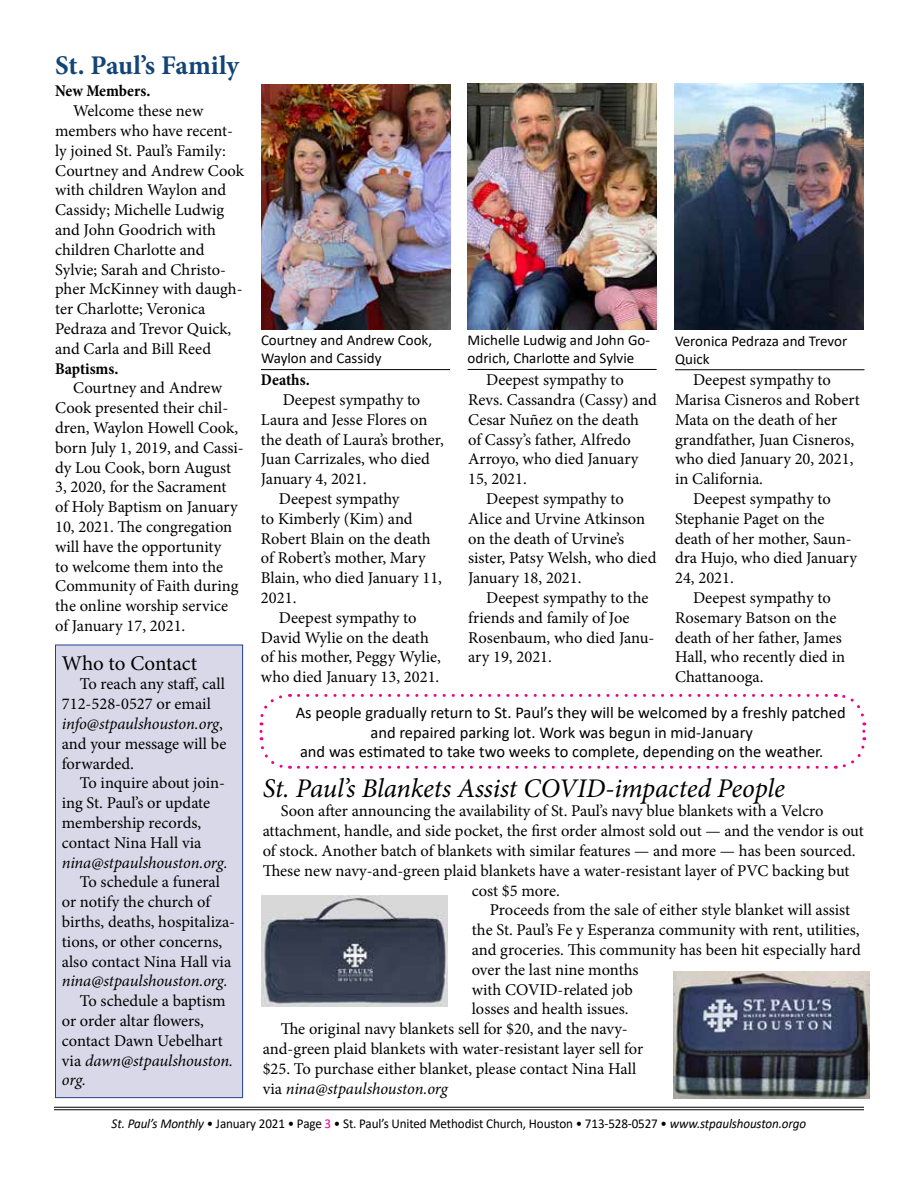
<style>
.page{position:relative;width:918px;height:1188px;background:#fff}
.page>*{position:absolute;margin:0;border:0;box-sizing:border-box;transform-origin:0 0}
.t1{font:italic 27px "Minion Pro";letter-spacing:-.01em;color:#000}
.t2{font:700 27px "Minion Pro";letter-spacing:-.005em;color:#124477}
.t3{font:21px "Minion Pro";letter-spacing:-.005em;color:#000}
.t4{font:16.5px/19.8px "Minion Pro";color:#000}
.t5{font:16.5px "Calibri";color:#000}
.t6{font:italic 16.5px "Minion Pro";letter-spacing:-.01em;color:#000}
.t7{font:700 condensed 16.5px "Minion Pro";letter-spacing:-.005em;color:#000}
.t8{font:15px/18px "Calibri";color:#000}
.t9{font:13.5px "Calibri";letter-spacing:-.01em;color:#000}
.s1{font-style:italic}
.s2{font-style:normal}
.s3{color:#ec008c}
</style>
<div class="page">
<hr style="left:54px;top:1107px;width:810px;height:1px;background:#000">
<hr style="left:54px;top:1109px;width:810px;height:1px;background:#000">
<div style="left:56px;top:645px;width:187px;height:453px;background:#d9d8e9"></div>
<div style="left:55px;top:645px;width:188px;height:453px;border:1px solid #25408f"></div>
<img style="left:261px;top:85px;width:189px;height:245px">
<img style="left:468px;top:83px;width:189px;height:247px">
<img style="left:675px;top:83px;width:189px;height:247px">
<hr style="left:261px;top:369px;width:189px;height:1px;background:#000">
<hr style="left:468px;top:369px;width:189px;height:1px;background:#000">
<hr style="left:675px;top:369px;width:189px;height:1px;background:#000">
<img style="left:674px;top:972px;width:196px;height:126px">
<img style="left:262px;top:895px;width:185px;height:111px">
<svg style="left:259px;top:695px;width:23px;height:30px"></svg>
<svg style="left:259px;top:731px;width:32px;height:38px"></svg>
<svg style="left:298px;top:737px;width:569px;height:32px"></svg>
<svg style="left:835px;top:693px;width:31px;height:38px"></svg>
<svg style="left:290px;top:694px;width:536px;height:3px"></svg>
<h1 class="t2" style="left:55px;top:46px;width:185px">St. Paul’s Family</h1>
<p class="t7" style="left:55px;top:80px;width:97px">New Members.</p>
<p class="t4" style="left:55px;top:101px;width:190px;text-indent:18px">Welcome these new members who have recent&shy;ly joined St. Paul’s Family:<br>Courtney and Andrew Cook with children Waylon and<br>Cassidy; Michelle Ludwig and John Goodrich with children Charlotte and<br>Sylvie; Sarah and Christo&shy;pher McKinney with daugh&shy;ter Charlotte; Veronica<br>Pedraza and Trevor Quick, and Carla and Bill Reed</p>
<p class="t7" style="left:55px;top:357px;width:65px">Baptisms.</p>
<p class="t4" style="left:55px;top:378px;width:190px;text-indent:18px">Courtney and Andrew<br>Cook presented their chil&shy;dren, Waylon Howell Cook, born July 1, 2019, and Cassi&shy;dy Lou Cook, born August<br>3, 2020, for the Sacrament of Holy Baptism on January<br>10, 2021. The congregation will have the opportunity<br>to welcome them into the<br>Community of Faith during the online worship service of January 17, 2021.</p>
<p class="t3" style="left:62px;top:649px;width:137px">Who to Contact</p>
<p class="t4" style="left:62px;top:674px;width:166px;text-indent:18px">To reach any staff, call<br>712-528-0527 or email <span class="s1">info@stpaulshouston.org</span>, and your message will be forwarded.</p>
<p class="t4" style="left:62px;top:773px;width:165px;text-indent:18px">To inquire about join&shy;ing St. Paul’s or update membership records, contact Nina Hall via</p>
<p class="t6" style="left:62px;top:851px;width:167px">nina@stpaulshouston.org.</p>
<p class="t4" style="left:62px;top:872px;width:175px;text-indent:18px">To schedule a funeral or notify the church of births, deaths, hospitaliza&shy;tions, or other concerns, also contact Nina Hall via</p>
<p class="t6" style="left:62px;top:970px;width:167px">nina@stpaulshouston.org.</p>
<p class="t4" style="left:62px;top:991px;width:173px;text-indent:18px">To schedule a baptism or order altar flowers, contact Dawn Uebelhart via <span class="s1">dawn@stpaulshouston. org.</span></p>
<p class="t8" style="left:261px;top:331px;width:173px">Courtney and Andrew Cook,<br>Waylon and Cassidy</p>
<p class="t8" style="left:468px;top:331px;width:184px">Michelle Ludwig and John Go&shy;odrich, Charlotte and Sylvie</p>
<p class="t8" style="left:675px;top:331px;width:174px">Veronica Pedraza and Trevor<br>Quick</p>
<p class="t4" style="left:486px;top:370px;width:139px">Deepest sympathy to</p>
<p class="t4" style="left:468px;top:390px;width:190px">Revs. Cassandra (Cassy) and</p>
<p class="t4" style="left:468px;top:410px;width:172px">Cesar Nuñez on the death</p>
<p class="t4" style="left:468px;top:429px;width:164px">of Cassy’s father, Alfredo</p>
<p class="t4" style="left:468px;top:449px;width:172px">Arroyo, who died January</p>
<p class="t4" style="left:468px;top:469px;width:60px">15, 2021.</p>
<p class="t4" style="left:486px;top:489px;width:139px">Deepest sympathy to</p>
<p class="t4" style="left:468px;top:509px;width:179px">Alice and Urvine Atkinson</p>
<p class="t4" style="left:468px;top:528px;width:158px">on the death of Urvine’s</p>
<p class="t4" style="left:468px;top:548px;width:190px">sister, Patsy Welsh, who died</p>
<p class="t4" style="left:468px;top:568px;width:115px">January 18, 2021.</p>
<p class="t4" style="left:486px;top:588px;width:164px">Deepest sympathy to the</p>
<p class="t4" style="left:468px;top:608px;width:163px">friends and family of Joe</p>
<p class="t4" style="left:468px;top:627px;width:188px">Rosenbaum, who died Janu-</p>
<p class="t4" style="left:468px;top:647px;width:85px">ary 19, 2021.</p>
<p class="t4" style="left:693px;top:370px;width:139px">Deepest sympathy to</p>
<p class="t4" style="left:675px;top:390px;width:186px">Marisa Cisneros and Robert</p>
<p class="t4" style="left:675px;top:410px;width:164px">Mata on the death of her</p>
<p class="t4" style="left:675px;top:429px;width:181px">grandfather, Juan Cisneros,</p>
<p class="t4" style="left:675px;top:449px;width:180px">who died January 20, 2021,</p>
<p class="t4" style="left:675px;top:469px;width:89px">in California.</p>
<p class="t4" style="left:693px;top:489px;width:139px">Deepest sympathy to</p>
<p class="t4" style="left:675px;top:509px;width:151px">Stephanie Paget on the</p>
<p class="t4" style="left:675px;top:528px;width:178px">death of her mother, Saun-</p>
<p class="t4" style="left:675px;top:548px;width:183px">dra Hujo, who died January</p>
<p class="t4" style="left:675px;top:568px;width:60px">24, 2021.</p>
<p class="t4" style="left:693px;top:588px;width:139px">Deepest sympathy to</p>
<p class="t4" style="left:675px;top:608px;width:163px">Rosemary Batson on the</p>
<p class="t4" style="left:675px;top:627px;width:168px">death of her father, James</p>
<p class="t4" style="left:675px;top:647px;width:172px">Hall, who recently died in</p>
<p class="t4" style="left:675px;top:667px;width:90px">Chattanooga.</p>
<p class="t7" style="left:261px;top:369px;width:50px">Deaths.</p>
<p class="t4" style="left:283px;top:390px;width:139px">Deepest sympathy to</p>
<p class="t4" style="left:261px;top:410px;width:168px">Laura and Jesse Flores on</p>
<p class="t4" style="left:261px;top:429px;width:184px">the death of Laura’s brother,</p>
<p class="t4" style="left:261px;top:449px;width:170px">Juan Carrizales, who died</p>
<p class="t4" style="left:261px;top:469px;width:107px">January 4, 2021.</p>
<p class="t4" style="left:279px;top:489px;width:122px">Deepest sympathy</p>
<p class="t4" style="left:261px;top:509px;width:153px">to Kimberly (Kim) and</p>
<p class="t4" style="left:261px;top:528px;width:171px">Robert Blain on the death</p>
<p class="t4" style="left:261px;top:548px;width:166px">of Robert’s mother, Mary</p>
<p class="t4" style="left:261px;top:568px;width:183px">Blain, who died January 11,</p>
<p class="t4" style="left:261px;top:588px;width:37px">2021.</p>
<p class="t4" style="left:279px;top:608px;width:139px">Deepest sympathy to</p>
<p class="t4" style="left:261px;top:627px;width:169px">David Wylie on the death</p>
<p class="t4" style="left:261px;top:647px;width:181px">of his mother, Peggy Wylie,</p>
<p class="t4" style="left:261px;top:667px;width:180px">who died January 13, 2021.</p>
<p class="t5" style="left:296px;top:701px;width:551px">As people gradually return to St. Paul’s they will be welcomed by a freshly patched</p>
<p class="t5" style="left:370px;top:721px;width:384px">and repaired parking lot. Work was begun in mid-January</p>
<p class="t5" style="left:300px;top:740px;width:525px">and was estimated to take two weeks to complete, depending on the weather.</p>
<h1 class="t1" style="left:263px;top:770px;width:524px">St. Paul’s Blankets Assist COVID-impacted People</h1>
<p class="t4" style="left:281px;top:801px;width:544px">Soon after announcing the availability of St. Paul’s navy blue blankets with a Velcro</p>
<p class="t4" style="left:263px;top:821px;width:603px">attachment, handle, and side pocket, the first order almost sold out — and the vendor is out</p>
<p class="t4" style="left:263px;top:841px;width:594px">of stock. Another batch of blankets with similar features — and more — has been sourced.</p>
<p class="t4" style="left:263px;top:861px;width:588px">These new navy-and-green plaid blankets have a water-resistant layer of PVC backing but</p>
<p class="t4" style="left:472px;top:881px;width:89px">cost $5 more.</p>
<p class="t4" style="left:490px;top:900px;width:362px">Proceeds from the sale of either style blanket will assist</p>
<p class="t4" style="left:472px;top:920px;width:389px">the St. Paul’s Fe y Esperanza community with rent, utilities,</p>
<p class="t4" style="left:472px;top:940px;width:390px">and groceries. This community has been hit especially hard</p>
<p class="t4" style="left:472px;top:960px;width:168px">over the last nine months</p>
<p class="t4" style="left:472px;top:980px;width:163px">with COVID-related job</p>
<p class="t4" style="left:472px;top:999px;width:158px">losses and health issues.</p>
<p class="t4" style="left:281px;top:1019px;width:349px">The original navy blankets sell for $20, and the navy-</p>
<p class="t4" style="left:263px;top:1039px;width:382px">and-green plaid blankets with water-resistant layer sell for</p>
<p class="t4" style="left:263px;top:1059px;width:375px">$25. To purchase either blanket, please contact Nina Hall</p>
<p class="t6" style="left:263px;top:1077px;width:187px"><span class="s2">via</span> nina@stpaulshouston.org</p>
<p class="t9" style="left:112px;top:1115px;width:696px"><span class="s1">St. Paul’s Monthly</span> • January 2021 • Page <span class="s3">3</span> • St. Paul’s United Methodist Church, Houston • 713-528-0527 • <span class="s1">www.stpaulshouston.orgo</span></p>
</div>
